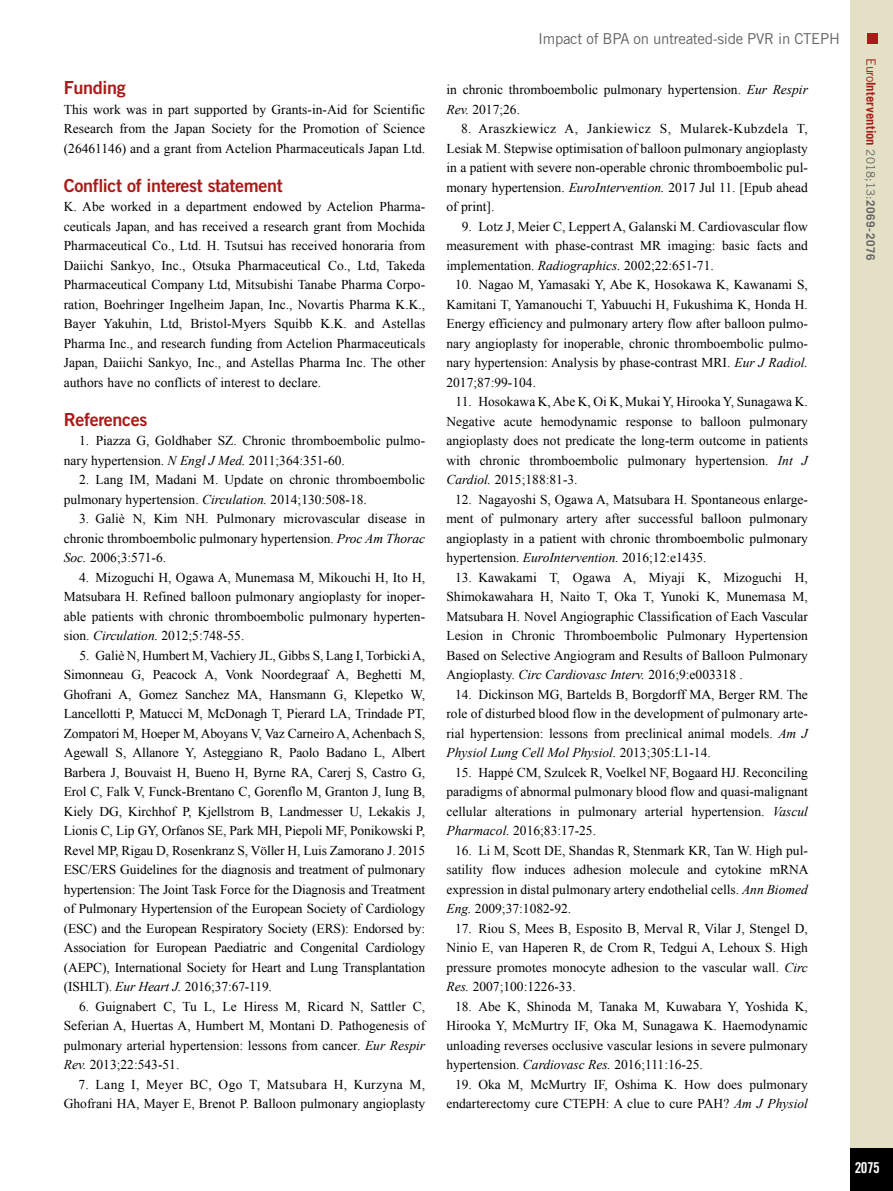
<style>
.page{position:relative;width:893px;height:1191px;background:#fff}
.page>*{position:absolute;margin:0;border:0;box-sizing:border-box;transform-origin:0 0}
.t1{font:18px "Trade Gothic LT Std Bd 2";letter-spacing:-.02em;color:#a91b18}
.t2{font:15px "Trade Gothic LT Std";letter-spacing:-.02em;color:#646363}
.t3{font:15px "Trade Gothic LT Std Bd Cn 20";color:#fff}
.t4{font:13.5px/19.5px "Times New Roman";color:#000;text-align:justify}
.t5{font:700 12.75px "Trade Gothic LT Std";letter-spacing:.005em;color:#a91b18}
.s1{font-style:italic}
.s2{font-weight:400}
.s3{font-weight:400;font-size:11.7px;color:#646363}
.s4{font-size:11.7px;color:#646363}
</style>
<div class="page">
<div style="left:850px;top:0;width:43px;height:1191px;background:#e4e0c5"></div>
<div style="left:850px;top:1148px;width:43px;height:43px;background:#000"></div>
<div style="left:867px;top:34px;width:11px;height:10px;background:#a91b18"></div>
<h1 class="t1" style="left:64px;top:77px;width:63px">Funding</h1>
<p class="t4" style="left:64px;top:99px;width:363px">This work was in part supported by Grants-in-Aid for Scientific Research from the Japan Society for the Promotion of Science (26461146) and a grant from Actelion Pharmaceuticals Japan Ltd.</p>
<h1 class="t1" style="left:64px;top:174px;width:220px">Conflict of interest statement</h1>
<p class="t4" style="left:64px;top:197px;width:363px">K. Abe worked in a department endowed by Actelion Pharma&shy;ceuticals Japan, and has received a research grant from Mochida Pharmaceutical Co., Ltd. H. Tsutsui has received honoraria from Daiichi Sankyo, Inc., Otsuka Pharmaceutical Co., Ltd, Takeda Pharmaceutical Company Ltd, Mitsubishi Tanabe Pharma Corpo&shy;ration, Boehringer Ingelheim Japan, Inc., Novartis Pharma K.K., Bayer Yakuhin, Ltd, Bristol-Myers Squibb K.K. and Astellas Pharma Inc., and research funding from Actelion Pharmaceuticals Japan, Daiichi Sankyo, Inc., and Astellas Pharma Inc. The other authors have no conflicts of interest to declare.</p>
<h1 class="t1" style="left:64px;top:408px;width:85px">References</h1>
<p class="t4" style="left:64px;top:431px;width:363px;text-indent:15px">1. Piazza G, Goldhaber SZ. Chronic thromboembolic pulmo&shy;nary hypertension. <span class="s1">N Engl J Med.</span> 2011;364:351-60.</p>
<p class="t4" style="left:64px;top:470px;width:363px;text-indent:15px">2. Lang IM, Madani M. Update on chronic thromboembolic pulmonary hypertension. <span class="s1">Circulation.</span> 2014;130:508-18.</p>
<p class="t4" style="left:64px;top:509px;width:363px;text-indent:15px">3. Galiè N, Kim NH. Pulmonary microvascular disease in chronic thromboembolic pulmonary hypertension. <span class="s1">Proc Am Thorac Soc.</span> 2006;3:571-6.</p>
<p class="t4" style="left:64px;top:567px;width:363px;text-indent:15px">4. Mizoguchi H, Ogawa A, Munemasa M, Mikouchi H, Ito H, Matsubara H. Refined balloon pulmonary angioplasty for inoper&shy;able patients with chronic thromboembolic pulmonary hyperten&shy;sion. <span class="s1">Circulation.</span> 2012;5:748-55.</p>
<p class="t4" style="left:64px;top:645px;width:363px;text-indent:16px">5. Galiè N, Humbert M, Vachiery JL, Gibbs S, Lang I, Torbicki A, Simonneau G, Peacock A, Vonk Noordegraaf A, Beghetti M, Ghofrani A, Gomez Sanchez MA, Hansmann G, Klepetko W, Lancellotti P, Matucci M, McDonagh T, Pierard LA, Trindade PT, Zompatori M, Hoeper M, Aboyans V, Vaz Carneiro A, Achenbach S, Agewall S, Allanore Y, Asteggiano R, Paolo Badano L, Albert Barbera J, Bouvaist H, Bueno H, Byrne RA, Carerj S, Castro G, Erol C, Falk V, Funck-Brentano C, Gorenflo M, Granton J, Iung B, Kiely DG, Kirchhof P, Kjellstrom B, Landmesser U, Lekakis J, Lionis C, Lip GY, Orfanos SE, Park MH, Piepoli MF, Ponikowski P, Revel MP, Rigau D, Rosenkranz S, Völler H, Luis Zamorano J. 2015<br>ESC/ERS Guidelines for the diagnosis and treatment of pulmonary hypertension: The Joint Task Force for the Diagnosis and Treatment of Pulmonary Hypertension of the European Society of Cardiology (ESC) and the European Respiratory Society (ERS): Endorsed by:<br>Association for European Paediatric and Congenital Cardiology (AEPC), International Society for Heart and Lung Transplantation (ISHLT). <span class="s1">Eur Heart J.</span> 2016;37:67-119.</p>
<p class="t4" style="left:64px;top:996px;width:363px;text-indent:15px">6. Guignabert C, Tu L, Le Hiress M, Ricard N, Sattler C, Seferian A, Huertas A, Humbert M, Montani D. Pathogenesis of pulmonary arterial hypertension: lessons from cancer. <span class="s1">Eur Respir Rev.</span> 2013;22:543-51.</p>
<p class="t4" style="left:64px;top:1074px;width:363px;text-align:right">7. Lang I, Meyer BC, Ogo T, Matsubara H, Kurzyna M,<br>Ghofrani HA, Mayer E, Brenot P. Balloon pulmonary angioplasty</p>
<p class="t2" style="left:538px;top:30px;width:303px">Impact of BPA on untreated-side PVR in CTEPH</p>
<p class="t4" style="left:446px;top:80px;width:363px">in chronic thromboembolic pulmonary hypertension. <span class="s1">Eur Respir<br>Rev.</span> 2017;26.</p>
<p class="t4" style="left:446px;top:119px;width:363px;text-indent:15px">8. Araszkiewicz A, Jankiewicz S, Mularek-Kubzdela T, Lesiak M. Stepwise optimisation of balloon pulmonary angioplasty in a patient with severe non-operable chronic thromboembolic pul&shy;monary hypertension. <span class="s1">EuroIntervention.</span> 2017 Jul 11. [Epub ahead of print].</p>
<p class="t4" style="left:446px;top:216px;width:363px;text-indent:15px">9. Lotz J, Meier C, Leppert A, Galanski M. Cardiovascular flow measurement with phase-contrast MR imaging: basic facts and implementation. <span class="s1">Radiographics.</span> 2002;22:651-71.</p>
<p class="t4" style="left:446px;top:275px;width:363px;text-indent:9px">10. Nagao M, Yamasaki Y, Abe K, Hosokawa K, Kawanami S, Kamitani T, Yamanouchi T, Yabuuchi H, Fukushima K, Honda H.<br>Energy efficiency and pulmonary artery flow after balloon pulmo&shy;nary angioplasty for inoperable, chronic thromboembolic pulmo&shy;nary hypertension: Analysis by phase-contrast MRI. <span class="s1">Eur J Radiol.<br></span>2017;87:99-104.</p>
<p class="t4" style="left:446px;top:392px;width:363px;text-indent:9px">11. Hosokawa K, Abe K, Oi K, Mukai Y, Hirooka Y, Sunagawa K.<br>Negative acute hemodynamic response to balloon pulmonary angioplasty does not predicate the long-term outcome in patients with chronic thromboembolic pulmonary hypertension. <span class="s1">Int J Cardiol.</span> 2015;188:81-3.</p>
<p class="t4" style="left:446px;top:489px;width:363px;text-indent:9px">12. Nagayoshi S, Ogawa A, Matsubara H. Spontaneous enlarge&shy;ment of pulmonary artery after successful balloon pulmonary angioplasty in a patient with chronic thromboembolic pulmonary hypertension. <span class="s1">EuroIntervention.</span> 2016;12:e1435.</p>
<p class="t4" style="left:446px;top:567px;width:363px;text-indent:9px">13. Kawakami T, Ogawa A, Miyaji K, Mizoguchi H, Shimokawahara H, Naito T, Oka T, Yunoki K, Munemasa M, Matsubara H. Novel Angiographic Classification of Each Vascular Lesion in Chronic Thromboembolic Pulmonary Hypertension Based on Selective Angiogram and Results of Balloon Pulmonary Angioplasty. <span class="s1">Circ Cardiovasc Interv.</span> 2016;9:e003318 .</p>
<p class="t4" style="left:446px;top:684px;width:363px;text-indent:9px">14. Dickinson MG, Bartelds B, Borgdorff MA, Berger RM. The role of disturbed blood flow in the development of pulmonary arte&shy;rial hypertension: lessons from preclinical animal models. <span class="s1">Am J Physiol Lung Cell Mol Physiol.</span> 2013;305:L1-14.</p>
<p class="t4" style="left:446px;top:762px;width:363px;text-indent:9px">15. Happé CM, Szulcek R, Voelkel NF, Bogaard HJ. Reconciling paradigms of abnormal pulmonary blood flow and quasi-malignant cellular alterations in pulmonary arterial hypertension. <span class="s1">Vascul Pharmacol.</span> 2016;83:17-25.</p>
<p class="t4" style="left:446px;top:840px;width:364px;text-indent:9px">16. Li M, Scott DE, Shandas R, Stenmark KR, Tan W. High pul&shy;satility flow induces adhesion molecule and cytokine mRNA expression in distal pulmonary artery endothelial cells. <span class="s1">Ann Biomed Eng.</span> 2009;37:1082-92.</p>
<p class="t4" style="left:446px;top:918px;width:363px;text-indent:9px">17. Riou S, Mees B, Esposito B, Merval R, Vilar J, Stengel D, Ninio E, van Haperen R, de Crom R, Tedgui A, Lehoux S. High pressure promotes monocyte adhesion to the vascular wall. <span class="s1">Circ Res.</span> 2007;100:1226-33.</p>
<p class="t4" style="left:446px;top:996px;width:363px;text-indent:9px">18. Abe K, Shinoda M, Tanaka M, Kuwabara Y, Yoshida K, Hirooka Y, McMurtry IF, Oka M, Sunagawa K. Haemodynamic unloading reverses occlusive vascular lesions in severe pulmonary hypertension. <span class="s1">Cardiovasc Res.</span> 2016;111:16-25.</p>
<p class="t4" style="left:446px;top:1074px;width:363px;text-align:right">19. Oka M, McMurtry IF, Oshima K. How does pulmonary endarterectomy cure CTEPH: A clue to cure PAH? <span class="s1">Am J Physiol</span></p>
<p class="t5" style="left:879px;top:58px;width:203px;rotate:90deg"><span class="s2">Euro</span>Intervention <span class="s3">2018;13:</span><span class="s4">2069-2076</span></p>
<p class="t3" style="left:855px;top:1158px;width:27px">2075</p>
</div>
